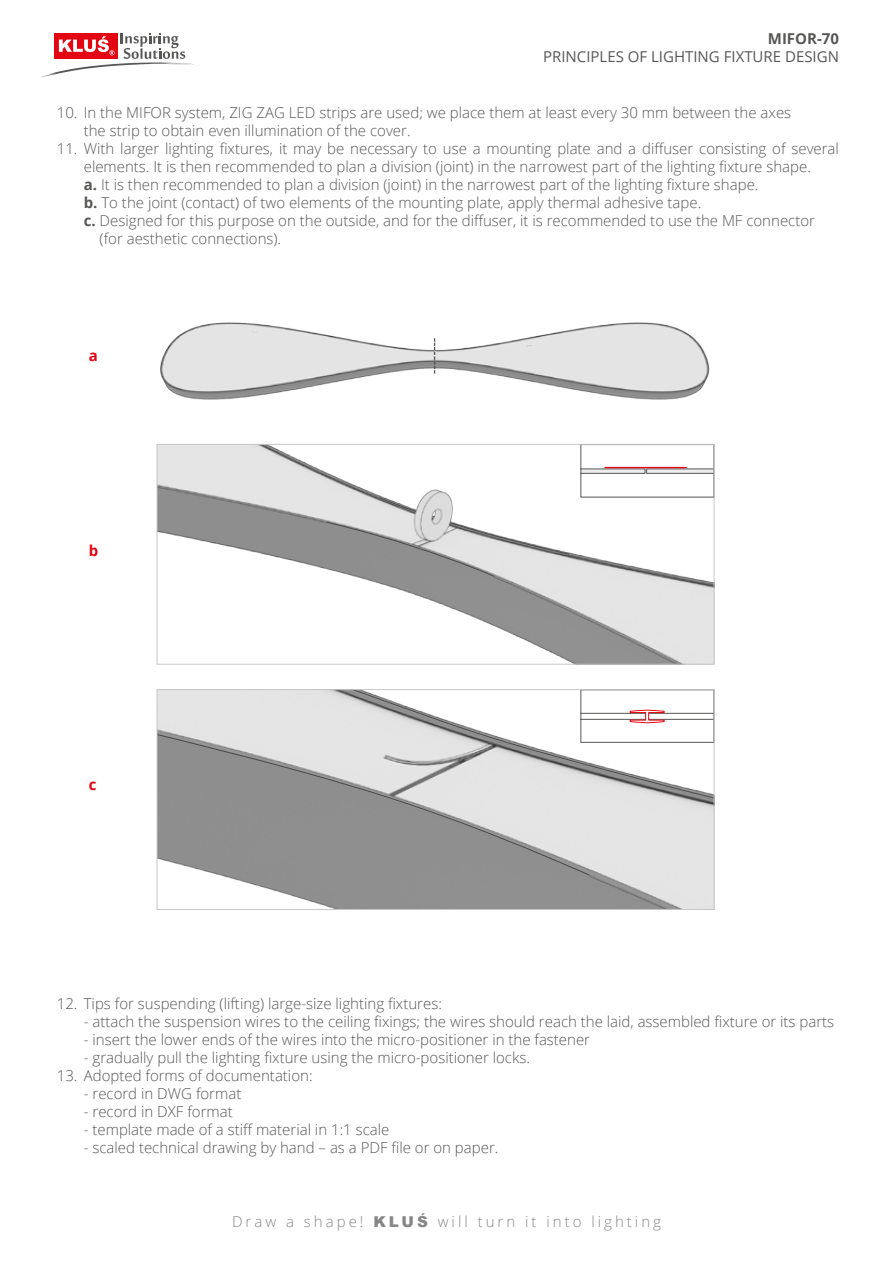
<style>
.page{position:relative;width:893px;height:1263px;background:#fff}
.page>*{position:absolute;margin:0;border:0;box-sizing:border-box;transform-origin:0 0}
.t1{font:300 15px/18px "Open Sans";color:#575756}
.t2{font:300 15px "Open Sans";letter-spacing:.2em;color:#878787}
.t3{font:15px "Open Sans";color:#575756}
.t4{font:700 15px "Open Sans";color:#575756}
.t5{font:700 15px "Open Sans";color:#e30613}
.s1{font-weight:700}
.s2{font-family:"Arial";font-weight:900}
</style>
<div class="page">
<svg style="left:42px;top:33px;width:152px;height:44px"></svg>
<img style="left:160px;top:322px;width:550px;height:78px">
<svg style="left:526px;top:343px;width:8px;height:3px"></svg>
<img style="left:159px;top:446px;width:553px;height:217px">
<svg style="left:378px;top:497px;width:38px;height:15px"></svg>
<svg style="left:326px;top:521px;width:244px;height:56px"></svg>
<div style="left:157px;top:444px;width:557px;height:221px;border:1px solid #c6c6c6"></div>
<img style="left:159px;top:691px;width:553px;height:217px">
<svg style="left:159px;top:731px;width:431px;height:144px;background:#9e9e9e"></svg>
<svg style="left:245px;top:691px;width:467px;height:113px"></svg>
<div style="left:157px;top:689px;width:557px;height:221px;border:1px solid #c6c6c6"></div>
<svg style="left:434px;top:338px;width:1px;height:35px"></svg>
<svg style="left:581px;top:709px;width:133px;height:14px"></svg>
<p class="t4" style="left:768px;top:28px;width:73px">MIFOR-70</p>
<p class="t3" style="left:543px;top:46px;width:297px">PRINCIPLES OF LIGHTING FIXTURE DESIGN</p>
<p class="t1" style="left:84px;top:103px;width:709px;text-indent:-27px">10. In the MIFOR system, ZIG ZAG LED strips are used; we place them at least every 30 mm between the axes the strip to obtain even illumination of the cover.</p>
<p class="t1" style="left:57px;top:139px;width:784px">11. With larger lighting fixtures, it may be necessary to use a mounting plate and a diffuser consisting of several</p>
<p class="t1" style="left:84px;top:157px;width:729px">elements. It is then recommended to plan a division (joint) in the narrowest part of the lighting fixture shape.</p>
<p class="t1" style="left:84px;top:175px;width:676px"><span class="s1">a.</span> It is then recommended to plan a division (joint) in the narrowest part of the lighting fixture shape.</p>
<p class="t1" style="left:84px;top:193px;width:619px"><span class="s1">b.</span> To the joint (contact) of two elements of the mounting plate, apply thermal adhesive tape.</p>
<p class="t1" style="left:84px;top:211px;width:733px"><span class="s1">c.</span> Designed for this purpose on the outside, and for the diffuser, it is recommended to use the MF connector</p>
<p class="t1" style="left:100px;top:229px;width:183px">(for aesthetic connections).</p>
<p class="t5" style="left:89px;top:345px;width:11px">a</p>
<p class="t5" style="left:89px;top:540px;width:11px">b</p>
<p class="t5" style="left:89px;top:774px;width:9px">c</p>
<p class="t1" style="left:57px;top:994px;width:387px">12. Tips for suspending (lifting) large-size lighting fixtures:</p>
<p class="t1" style="left:84px;top:1012px;width:752px">- attach the suspension wires to the ceiling fixings; the wires should reach the laid, assembled fixture or its parts</p>
<p class="t1" style="left:84px;top:1030px;width:508px">- insert the lower ends of the wires into the micro-positioner in the fastener</p>
<p class="t1" style="left:84px;top:1048px;width:448px">- gradually pull the lighting fixture using the micro-positioner locks.</p>
<p class="t1" style="left:57px;top:1066px;width:257px">13. Adopted forms of documentation:</p>
<p class="t1" style="left:84px;top:1084px;width:159px">- record in DWG format</p>
<p class="t1" style="left:84px;top:1102px;width:150px">- record in DXF format</p>
<p class="t1" style="left:84px;top:1120px;width:307px">- template made of a stiff material in 1:1 scale</p>
<p class="t1" style="left:84px;top:1138px;width:416px">- scaled technical drawing by hand – as a PDF file or on paper.</p>
<p class="t2" style="left:232px;top:1211px;width:430px">Draw a shape! <span class="s2">KLUŚ</span> will turn it into lighting</p>
</div>
